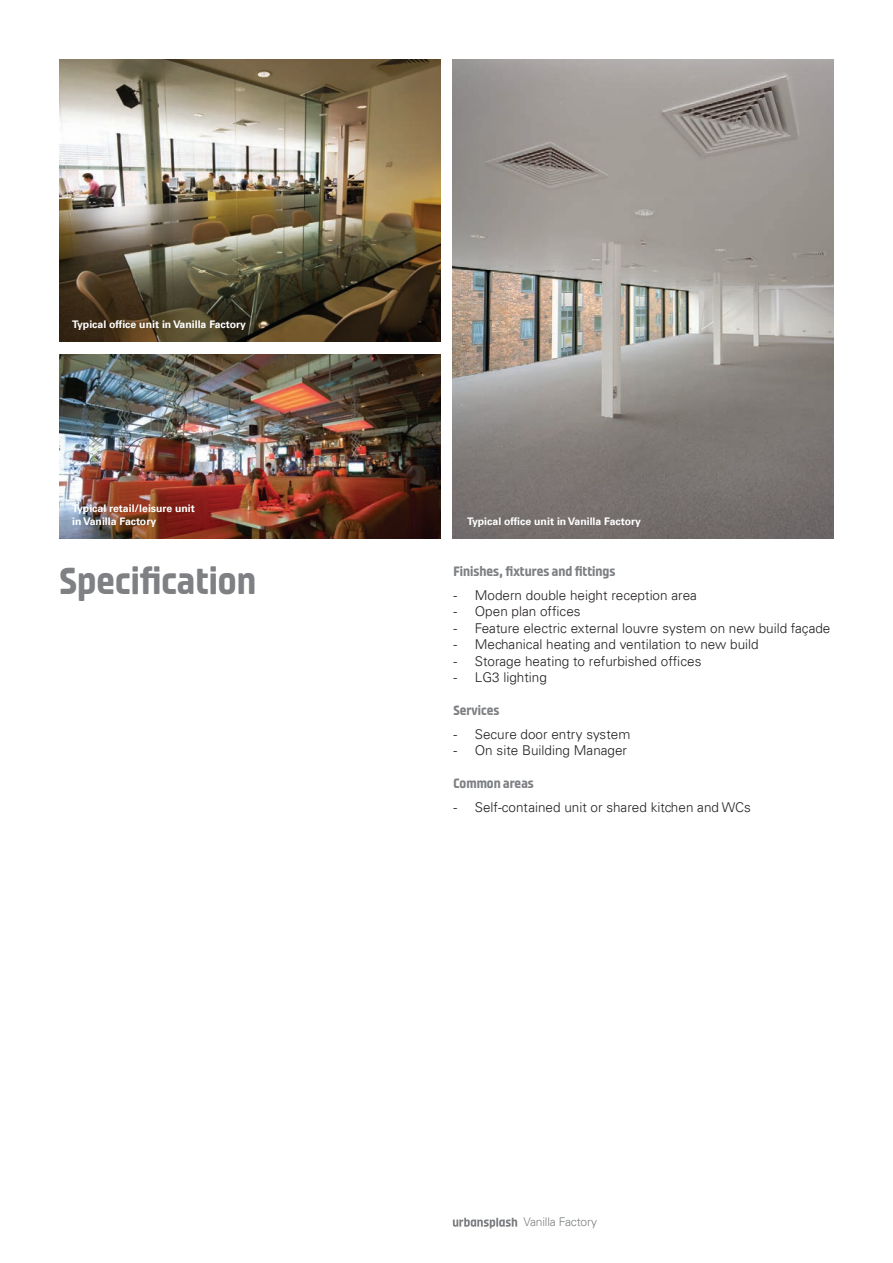
<style>
.page{position:relative;width:893px;height:1263px;background:#fff}
.page>*{position:absolute;margin:0;border:0;box-sizing:border-box;transform-origin:0 0}
.t1{font:700 37.5px "Urban Splash";color:#7e8083}
.t2{font:300 13.5px "Univers LT";color:#231f20}
.t3{font:700 13.5px "Urban Splash";color:#7e8083}
.t4{font:300 12px "Univers LT";letter-spacing:-.015em;color:#7e8083}
.t5{font:700 10.5px/12.6px "Univers LT";color:#fff}
</style>
<div class="page">
<img style="left:453px;top:60px;width:380px;height:478px">
<img style="left:60px;top:355px;width:380px;height:183px">
<img style="left:60px;top:60px;width:380px;height:282px">
<svg style="left:453px;top:1218px;width:64px;height:10px"></svg>
<p class="t5" style="left:72px;top:318px;width:175px">Typical office unit in Vanilla Factory</p>
<p class="t5" style="left:72px;top:502px;width:124px">Typical retail/leisure unit in Vanilla Factory</p>
<p class="t1" style="left:60px;top:559px;width:198px">Specification</p>
<p class="t5" style="left:467px;top:515px;width:175px">Typical office unit in Vanilla Factory</p>
<p class="t3" style="left:454px;top:563px;width:163px">Finishes, fixtures and fittings</p>
<p class="t2" style="left:454px;top:587px;width:245px">- Modern double height reception area</p>
<p class="t2" style="left:454px;top:603px;width:129px">- Open plan offices</p>
<p class="t2" style="left:454px;top:620px;width:378px">- Feature electric external louvre system on new build façade</p>
<p class="t2" style="left:454px;top:636px;width:307px">- Mechanical heating and ventilation to new build</p>
<p class="t2" style="left:454px;top:653px;width:249px">- Storage heating to refurbished offices</p>
<p class="t2" style="left:454px;top:669px;width:95px">- LG3 lighting</p>
<p class="t3" style="left:454px;top:702px;width:47px">Services</p>
<p class="t2" style="left:454px;top:726px;width:178px">- Secure door entry system</p>
<p class="t2" style="left:454px;top:742px;width:175px">- On site Building Manager</p>
<p class="t3" style="left:454px;top:775px;width:82px">Common areas</p>
<p class="t2" style="left:454px;top:799px;width:299px">- Self-contained unit or shared kitchen and WCs</p>
<p class="t4" style="left:524px;top:1215px;width:75px">Vanilla Factory</p>
</div>
